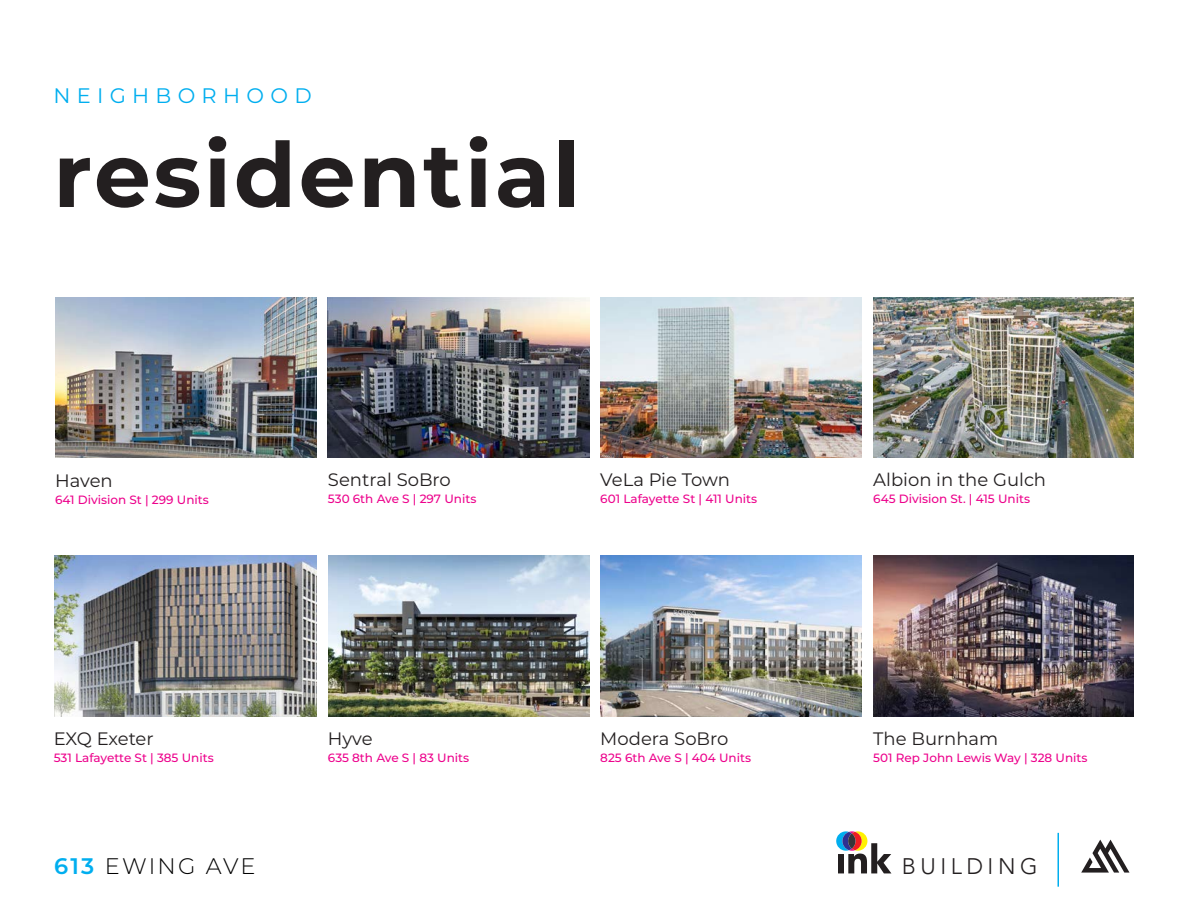
<style>
.page{position:relative;width:1188px;height:918px;background:#fff}
.page>*{position:absolute;margin:0;border:0;box-sizing:border-box;transform-origin:0 0}
.t1{font:700 90px "Montserrat";letter-spacing:.03em;color:#231f20}
.t2{font:300 22.5px "Montserrat";letter-spacing:.09em;color:#000}
.t3{font:300 22.5px "Avenir";letter-spacing:.2em;color:#231f20}
.t4{font:21px "Montserrat";letter-spacing:.3em;color:#00aeef}
.t5{font:18px "Montserrat";color:#231f20}
.t6{font:500 12px "Montserrat";color:#ed028c}
.s1{font-weight:600;color:#00aeef}
</style>
<div class="page">
<svg style="left:1081px;top:840px;width:48px;height:33px"></svg>
<hr style="left:1058px;top:833px;width:1px;height:54px;background:#00aeef">
<svg style="left:836px;top:831px;width:55px;height:42px"></svg>
<svg style="left:848px;top:833px;width:8px;height:16px"></svg>
<img style="left:600px;top:297px;width:261px;height:161px">
<img style="left:328px;top:556px;width:261px;height:160px">
<img style="left:54px;top:556px;width:262px;height:160px">
<img style="left:328px;top:297px;width:261px;height:161px">
<img style="left:600px;top:556px;width:261px;height:160px">
<img style="left:55px;top:297px;width:261px;height:161px">
<img style="left:873px;top:297px;width:261px;height:161px">
<img style="left:873px;top:556px;width:261px;height:160px">
<p class="t4" style="left:53px;top:82px;width:260px">NEIGHBORHOOD</p>
<p class="t1" style="left:53px;top:110px;width:528px">residential</p>
<p class="t5" style="left:328px;top:467px;width:124px">Sentral SoBro</p>
<p class="t5" style="left:600px;top:467px;width:131px">VeLa Pie Town</p>
<p class="t5" style="left:55px;top:469px;width:59px">Haven</p>
<p class="t6" style="left:55px;top:491px;width:155px">641 Division St | 299 Units</p>
<p class="t6" style="left:328px;top:491px;width:150px">530 6th Ave S | 297 Units</p>
<p class="t6" style="left:600px;top:491px;width:158px">601 Lafayette St | 411 Units</p>
<p class="t5" style="left:873px;top:467px;width:174px">Albion in the Gulch</p>
<p class="t6" style="left:873px;top:491px;width:158px">645 Division St. | 415 Units</p>
<p class="t5" style="left:54px;top:726px;width:102px">EXQ Exeter</p>
<p class="t5" style="left:600px;top:726px;width:130px">Modera SoBro</p>
<p class="t5" style="left:328px;top:726px;width:46px">Hyve</p>
<p class="t6" style="left:54px;top:750px;width:162px">531 Lafayette St | 385 Units</p>
<p class="t6" style="left:328px;top:750px;width:143px">635 8th Ave S | 83 Units</p>
<p class="t6" style="left:600px;top:749px;width:152px">825 6th Ave S | 404 Units</p>
<p class="t5" style="left:873px;top:726px;width:126px">The Burnham</p>
<p class="t6" style="left:873px;top:749px;width:216px">501 Rep John Lewis Way | 328 Units</p>
<p class="t2" style="left:54px;top:851px;width:203px"><span class="s1">613</span> EWING AVE</p>
<p class="t3" style="left:902px;top:853px;width:137px">BUILDING</p>
</div>
